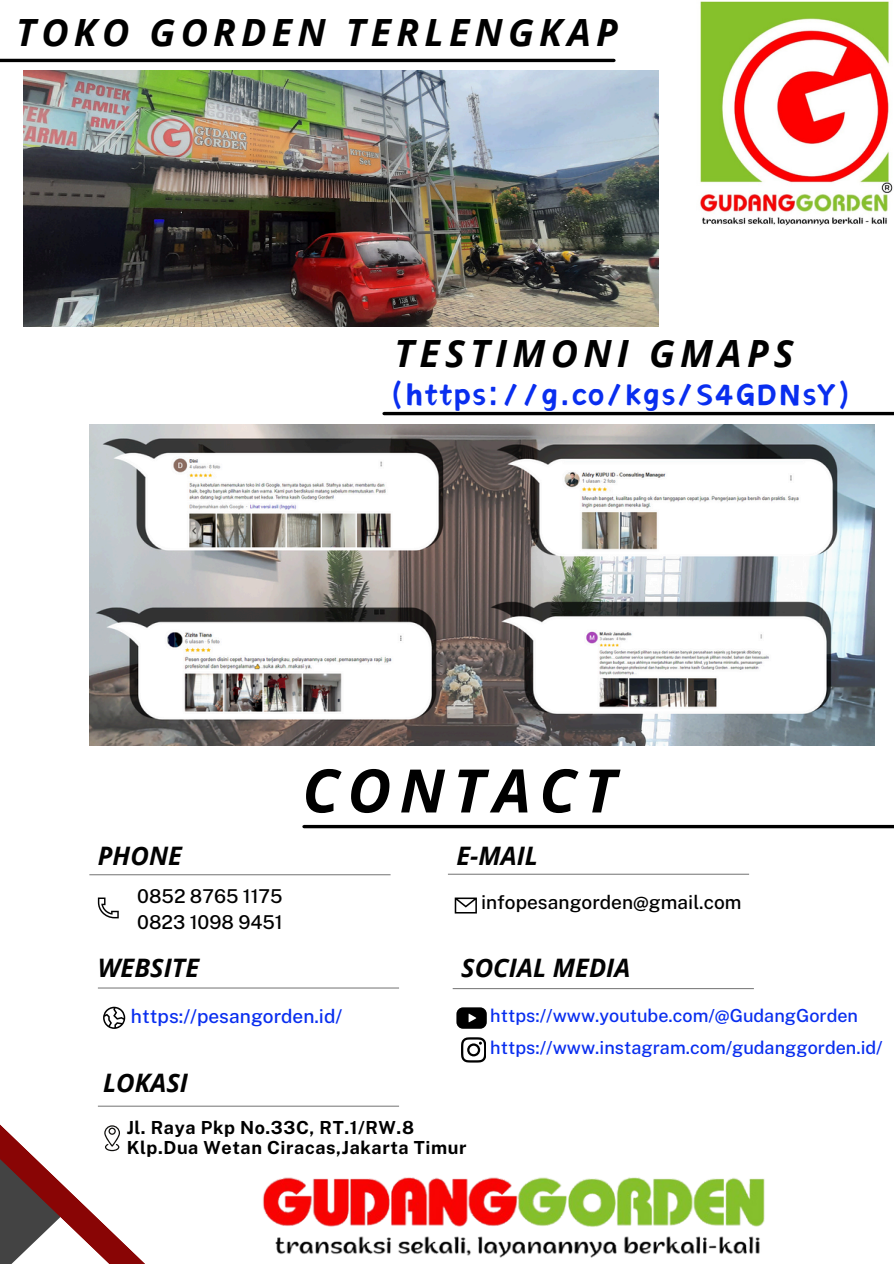
<style>
.page{position:relative;width:894px;height:1264px;background:#fff}
.page>*{position:absolute;margin:0;border:0;box-sizing:border-box;transform-origin:0 0}
.t1{font:italic 700 60px "Open Sans";letter-spacing:.14em;color:#000}
.t2{font:italic 700 37.5px "Open Sans";letter-spacing:.14em;color:#000}
.t3{font:37.5px "Canva Sword Like Dream";letter-spacing:.03em;color:#092eef}
.t4{font:italic 700 25.5px "Open Sans";color:#020202}
.t5{font:500 19.05px "Public Sans";color:#000}
.t6{font:500 19.05px "Public Sans";color:#092eef}
.t7{font:500 18px "Public Sans";color:#092eef}
.t8{font:700 18px "Public Sans";letter-spacing:.03em;color:#000}
</style>
<div class="page">
<img style="left:23px;top:71px;width:635px;height:255px">
<hr style="left:0;top:59px;width:613px;height:3px;background:#000">
<hr style="left:384px;top:412px;width:509px;height:3px;background:#000">
<hr style="left:304px;top:825px;width:589px;height:3px;background:#000">
<img style="left:266px;top:1177px;width:499px;height:81px">
<img style="left:89px;top:424px;width:784px;height:321px">
<hr style="left:89px;top:874px;width:301px;height:1px;background:#000">
<hr style="left:98px;top:987px;width:301px;height:1px;background:#000">
<hr style="left:448px;top:873px;width:300px;height:1px;background:#000">
<hr style="left:452px;top:988px;width:301px;height:1px;background:#000">
<svg style="left:98px;top:897px;width:21px;height:21px"></svg>
<svg style="left:103px;top:1006px;width:22px;height:22px"></svg>
<svg style="left:454px;top:897px;width:23px;height:16px"></svg>
<svg style="left:461px;top:1037px;width:24px;height:25px"></svg>
<svg style="left:456px;top:1007px;width:30px;height:21px"></svg>
<hr style="left:98px;top:1105px;width:301px;height:1px;background:#000">
<svg style="left:0;top:1105px;width:227px;height:158px"></svg>
<img style="left:700px;top:1px;width:193px;height:225px">
<h2 class="t2" style="left:16px;top:6px;width:603px">TOKO GORDEN TERLENGKAP</h2>
<h3 class="t2" style="left:394px;top:327px;width:400px">TESTIMONI GMAPS</h3>
<h1 class="t3" style="left:391px;top:377px;width:461px">(https://g.co/kgs/S4GDNsY)</h1>
<p class="t1" style="left:302px;top:748px;width:315px">CONTACT</p>
<h4 class="t4" style="left:98px;top:837px;width:86px">PHONE</h4>
<p class="t4" style="left:456px;top:837px;width:83px">E-MAIL</p>
<p class="t5" style="left:137px;top:885px;width:147px">0852 8765 1175</p>
<p class="t5" style="left:137px;top:911px;width:147px">0823 1098 9451</p>
<h4 class="t5" style="left:481px;top:891px;width:262px">infopesangorden@gmail.com</h4>
<p class="t4" style="left:98px;top:949px;width:103px">WEBSITE</p>
<h4 class="t4" style="left:461px;top:949px;width:171px">SOCIAL MEDIA</h4>
<p class="t6" style="left:131px;top:1004px;width:213px">https://pesangorden.id/</p>
<p class="t4" style="left:103px;top:1064px;width:86px">LOKASI</p>
<p class="t8" style="left:127px;top:1116px;width:289px">Jl. Raya Pkp No.33C, RT.1/RW.8</p>
<p class="t8" style="left:127px;top:1137px;width:341px">Klp.Dua Wetan Ciracas,Jakarta Timur</p>
<h4 class="t7" style="left:490px;top:1005px;width:369px">https://www.youtube.com/@GudangGorden</h4>
<p class="t7" style="left:490px;top:1036px;width:394px">https://www.instagram.com/gudanggorden.id/</p>
</div>
